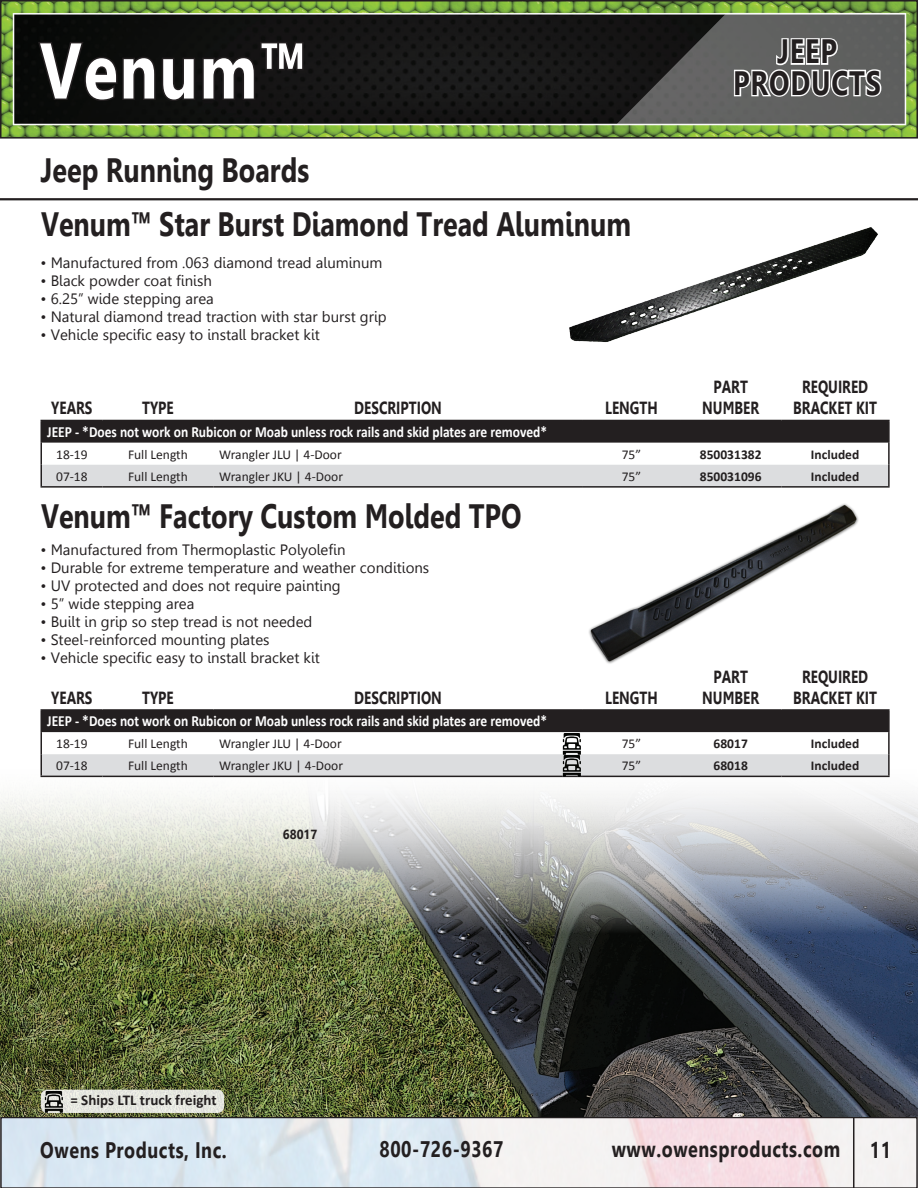
<style>
.page{position:relative;width:918px;height:1188px;background:#fff}
.page>*{position:absolute;margin:0;border:0;box-sizing:border-box;transform-origin:0 0}
.t1{font:700 78.75px "Leelawadee";letter-spacing:.03em;color:#fff;scale:.8 1}
.t2{font:700 33.75px "Leelawadee";color:#231f20;scale:.8 1}
.t3{font:700 33.75px/31.5px "Leelawadee";letter-spacing:.03em;color:#231f20;text-align:center;scale:.8 1}
.t4{font:700 22.5px "Leelawadee";letter-spacing:.03em;color:#231f20;scale:.8 1}
.t5{font:700 17.55px/21px "Leelawadee";color:#231f20;text-align:center;scale:.77 1}
.t6{font:700 15.6px "Calibri";color:#fff;scale:.87 1}
.t7{font:15px "Leelawadee";color:#231f20}
.t8{font:700 15px "Calibri";color:#231f20}
.t9{font:13.5px "Calibri";color:#231f20}
.t10{font:700 13.5px "Calibri";color:#231f20}
.t11{font:700 13.2px "Leelawadee";color:#231f20;scale:.91 1}
</style>
<div class="page">
<img style="left:3px;top:3px;width:912px;height:133px">
<div style="left:0;top:0;width:918px;height:139px;border:2px solid #231f20"></div>
<svg style="left:36px;top:40px;width:269px;height:63px;background:#131212"></svg>
<div style="left:0;top:1117px;width:918px;height:71px;border:2px solid #231f20"></div>
<hr style="left:853px;top:1117px;width:1px;height:71px;background:#231f20">
<svg style="left:616px;top:13px;width:289px;height:111px;background:#676766"></svg>
<div style="left:42px;top:421px;width:846px;height:22px;background:#231f20"></div>
<div style="left:42px;top:465px;width:846px;height:21px;background:#dcdddf"></div>
<hr style="left:40px;top:486px;width:63px;height:2px;background:#231f20">
<hr style="left:103px;top:486px;width:110px;height:2px;background:#231f20">
<hr style="left:213px;top:486px;width:370px;height:2px;background:#231f20">
<hr style="left:583px;top:486px;width:97px;height:2px;background:#231f20">
<hr style="left:680px;top:486px;width:101px;height:2px;background:#231f20">
<hr style="left:781px;top:486px;width:109px;height:2px;background:#231f20">
<hr style="left:40px;top:421px;width:2px;height:22px;background:#231f20">
<hr style="left:40px;top:420px;width:63px;height:1px;background:#231f20">
<hr style="left:103px;top:420px;width:110px;height:1px;background:#231f20">
<hr style="left:213px;top:420px;width:370px;height:1px;background:#231f20">
<hr style="left:583px;top:420px;width:97px;height:1px;background:#231f20">
<hr style="left:680px;top:420px;width:101px;height:1px;background:#231f20">
<hr style="left:781px;top:420px;width:109px;height:1px;background:#231f20">
<hr style="left:888px;top:421px;width:2px;height:22px;background:#231f20">
<hr style="left:888px;top:443px;width:2px;height:22px;background:#231f20">
<hr style="left:888px;top:465px;width:2px;height:21px;background:#231f20">
<hr style="left:40px;top:443px;width:2px;height:22px;background:#231f20">
<hr style="left:40px;top:465px;width:2px;height:21px;background:#231f20">
<img style="left:569px;top:227px;width:309px;height:116px">
<img style="left:0;top:777px;width:918px;height:340px">
<img style="left:589px;top:503px;width:270px;height:161px">
<div style="left:42px;top:711px;width:846px;height:21px;background:#231f20"></div>
<div style="left:42px;top:754px;width:846px;height:22px;background:#dcdddf"></div>
<hr style="left:40px;top:776px;width:63px;height:1px;background:#231f20">
<hr style="left:103px;top:776px;width:110px;height:1px;background:#231f20">
<hr style="left:213px;top:776px;width:370px;height:1px;background:#231f20">
<hr style="left:583px;top:776px;width:97px;height:1px;background:#231f20">
<hr style="left:680px;top:776px;width:101px;height:1px;background:#231f20">
<hr style="left:781px;top:776px;width:109px;height:1px;background:#231f20">
<hr style="left:40px;top:711px;width:2px;height:21px;background:#231f20">
<hr style="left:40px;top:709px;width:63px;height:2px;background:#231f20">
<hr style="left:103px;top:709px;width:110px;height:2px;background:#231f20">
<hr style="left:213px;top:709px;width:370px;height:2px;background:#231f20">
<hr style="left:583px;top:709px;width:97px;height:2px;background:#231f20">
<hr style="left:680px;top:709px;width:101px;height:2px;background:#231f20">
<hr style="left:781px;top:709px;width:109px;height:2px;background:#231f20">
<hr style="left:888px;top:711px;width:2px;height:21px;background:#231f20">
<hr style="left:888px;top:732px;width:2px;height:22px;background:#231f20">
<hr style="left:888px;top:754px;width:2px;height:22px;background:#231f20">
<hr style="left:40px;top:732px;width:2px;height:22px;background:#231f20">
<hr style="left:40px;top:754px;width:2px;height:22px;background:#231f20">
<img style="left:562px;top:734px;width:19px;height:20px">
<img style="left:561px;top:756px;width:21px;height:21px">
<hr style="left:0;top:198px;width:918px;height:2px;background:#231f20">
<div style="left:41px;top:1090px;width:183px;height:23px;background:#e6e7e0;border-radius:7px"></div>
<img style="left:44px;top:1091px;width:21px;height:21px">
<h1 class="t1" style="left:40px;top:25px;width:337px">Venum™</h1>
<h2 class="t2" style="left:40px;top:151px;width:337px">Jeep Running Boards</h2>
<h2 class="t2" style="left:41px;top:204px;width:739px">Venum™ Star Burst Diamond Tread Aluminum</h2>
<p class="t7" style="left:40px;top:255px;width:343px">• Manufactured from .063 diamond tread aluminum</p>
<p class="t7" style="left:40px;top:273px;width:173px">• Black powder coat finish</p>
<p class="t7" style="left:40px;top:291px;width:175px">• 6.25” wide stepping area</p>
<p class="t7" style="left:40px;top:309px;width:348px">• Natural diamond tread traction with star burst grip</p>
<p class="t7" style="left:40px;top:327px;width:281px">• Vehicle specific easy to install bracket kit</p>
<p class="t5" style="left:51px;top:398px;width:55px">YEARS</p>
<p class="t5" style="left:142px;top:398px;width:43px">TYPE</p>
<p class="t5" style="left:354px;top:398px;width:115px">DESCRIPTION</p>
<p class="t5" style="left:605px;top:398px;width:70px">LENGTH</p>
<h2 class="t3" style="left:733px;top:36px;width:186px">JEEP<br>PRODUCTS</h2>
<p class="t5" style="left:702px;top:377px;width:75px">PART<br>NUMBER</p>
<p class="t5" style="left:793px;top:377px;width:110px">REQUIRED<br>BRACKET KIT</p>
<p class="t6" style="left:47px;top:421px;width:576px">JEEP - *Does not work on Rubicon or Moab unless rock rails and skid plates are removed*</p>
<p class="t9" style="left:56px;top:446px;width:33px">18-19</p>
<p class="t9" style="left:128px;top:446px;width:61px">Full Length</p>
<p class="t9" style="left:219px;top:446px;width:124px">Wrangler JLU | 4-Door</p>
<p class="t9" style="left:622px;top:446px;width:21px">75”</p>
<p class="t10" style="left:700px;top:446px;width:63px">850031382</p>
<p class="t10" style="left:811px;top:446px;width:50px">Included</p>
<p class="t9" style="left:56px;top:468px;width:33px">07-18</p>
<p class="t9" style="left:128px;top:468px;width:61px">Full Length</p>
<p class="t9" style="left:219px;top:468px;width:125px">Wrangler JKU | 4-Door</p>
<p class="t9" style="left:622px;top:468px;width:21px">75”</p>
<p class="t10" style="left:700px;top:468px;width:63px">850031096</p>
<p class="t10" style="left:811px;top:468px;width:50px">Included</p>
<h2 class="t2" style="left:41px;top:496px;width:602px">Venum™ Factory Custom Molded TPO</h2>
<p class="t7" style="left:40px;top:541px;width:307px">• Manufactured from Thermoplastic Polyolefin</p>
<p class="t7" style="left:40px;top:559px;width:390px">• Durable for extreme temperature and weather conditions</p>
<p class="t7" style="left:40px;top:577px;width:302px">• UV protected and does not require painting</p>
<p class="t7" style="left:40px;top:595px;width:155px">• 5” wide stepping area</p>
<p class="t7" style="left:40px;top:613px;width:273px">• Built in grip so step tread is not needed</p>
<p class="t7" style="left:40px;top:631px;width:231px">• Steel-reinforced mounting plates</p>
<p class="t7" style="left:40px;top:649px;width:281px">• Vehicle specific easy to install bracket kit</p>
<p class="t5" style="left:51px;top:687px;width:55px">YEARS</p>
<p class="t5" style="left:142px;top:687px;width:43px">TYPE</p>
<p class="t5" style="left:354px;top:687px;width:115px">DESCRIPTION</p>
<p class="t5" style="left:605px;top:687px;width:70px">LENGTH</p>
<p class="t5" style="left:702px;top:666px;width:75px">PART<br>NUMBER</p>
<p class="t5" style="left:793px;top:666px;width:110px">REQUIRED<br>BRACKET KIT</p>
<p class="t6" style="left:47px;top:711px;width:576px">JEEP - *Does not work on Rubicon or Moab unless rock rails and skid plates are removed*</p>
<p class="t9" style="left:56px;top:735px;width:33px">18-19</p>
<p class="t9" style="left:128px;top:735px;width:61px">Full Length</p>
<p class="t9" style="left:219px;top:735px;width:124px">Wrangler JLU | 4-Door</p>
<p class="t9" style="left:622px;top:735px;width:21px">75”</p>
<p class="t10" style="left:714px;top:735px;width:36px">68017</p>
<p class="t10" style="left:811px;top:735px;width:50px">Included</p>
<p class="t9" style="left:56px;top:757px;width:33px">07-18</p>
<p class="t9" style="left:128px;top:757px;width:61px">Full Length</p>
<p class="t9" style="left:219px;top:757px;width:125px">Wrangler JKU | 4-Door</p>
<p class="t9" style="left:622px;top:757px;width:21px">75”</p>
<p class="t10" style="left:714px;top:757px;width:36px">68018</p>
<p class="t10" style="left:811px;top:757px;width:50px">Included</p>
<p class="t11" style="left:283px;top:826px;width:39px">68017</p>
<p class="t8" style="left:70px;top:1091px;width:148px">= Ships LTL truck freight</p>
<h3 class="t4" style="left:40px;top:1137px;width:235px">Owens Products, Inc.</h3>
<h3 class="t4" style="left:380px;top:1136px;width:156px">800-726-9367</h3>
<h3 class="t4" style="left:612px;top:1136px;width:287px">www.owensproducts.com</h3>
<h3 class="t4" style="left:870px;top:1137px;width:28px">11</h3>
</div>
